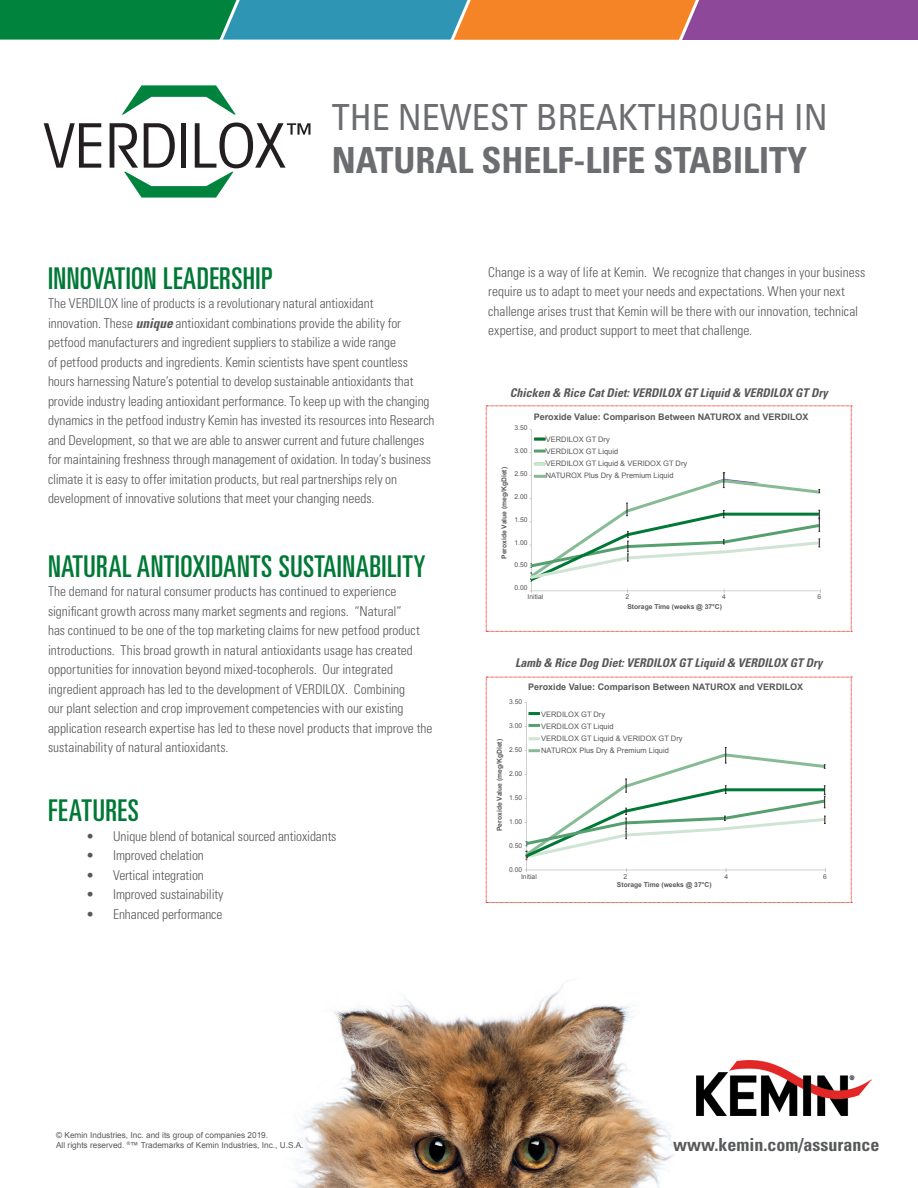
<style>
.page{position:relative;width:918px;height:1188px;background:#fff}
.page>*{position:absolute;margin:0;border:0;box-sizing:border-box;transform-origin:0 0}
.t1{font:700 condensed 36px "Univers LT Std";color:#6c6d70}
.t2{font:condensed 36px "Univers LT Std";color:#6c6d70}
.t3{font:ultra-condensed 30px "Univers LT Std";letter-spacing:.015em;color:#007836}
.t4{font:700 condensed 18px "Univers LT Std";color:#57585a}
.Body_Copy{font:300 condensed 13.5px/19.5px "Univers LT Std";color:#57585a}
.t5{font:italic 700 condensed 12px "Univers LT Std";color:#57585a}
.t6{font:700 9px "Arial";color:#57585a}
.t7{font:8.25px "Arial";color:#57585a}
.t8{font:7.5px "Arial";color:#57585a}
.t9{font:700 6.75px "Arial";color:#57585a}
.t10{font:6.75px "Arial";color:#57585a}
.s1{font-weight:700;font-style:italic}
</style>
<div class="page">
<img style="left:296px;top:980px;width:379px;height:208px">
<svg style="left:44px;top:123px;width:57px;height:45px"></svg>
<svg style="left:122px;top:85px;width:114px;height:30px"></svg>
<svg style="left:110px;top:123px;width:200px;height:75px"></svg>
<svg style="left:486px;top:677px;width:366px;height:226px"></svg>
<div style="left:528px;top:683px;width:292px;height:15px;background:#fff"></div>
<div style="left:528px;top:884px;width:298px;height:11px;background:#fff"></div>
<div style="left:516px;top:882px;width:297px;height:12px;background:#fff"></div>
<div style="left:497px;top:699px;width:10px;height:172px;background:#fff"></div>
<div style="left:508px;top:699px;width:14px;height:175px;background:#fff"></div>
<div style="left:513px;top:874px;width:32px;height:6px;background:#fff"></div>
<div style="left:609px;top:874px;width:32px;height:7px;background:#fff"></div>
<div style="left:711px;top:874px;width:31px;height:7px;background:#fff"></div>
<div style="left:809px;top:874px;width:32px;height:7px;background:#fff"></div>
<div style="left:541px;top:704px;width:147px;height:57px;background:#fff"></div>
<svg style="left:486px;top:406px;width:366px;height:226px"></svg>
<div style="left:513px;top:425px;width:15px;height:169px;background:#fff"></div>
<div style="left:519px;top:594px;width:32px;height:6px;background:#fff"></div>
<div style="left:611px;top:594px;width:32px;height:7px;background:#fff"></div>
<div style="left:708px;top:594px;width:32px;height:7px;background:#fff"></div>
<div style="left:804px;top:594px;width:32px;height:7px;background:#fff"></div>
<div style="left:526px;top:604px;width:298px;height:11px;background:#fff"></div>
<div style="left:501px;top:427px;width:11px;height:172px;background:#fff"></div>
<div style="left:546px;top:429px;width:147px;height:55px;background:#fff"></div>
<div style="left:534px;top:414px;width:284px;height:9px;background:#fff"></div>
<svg style="left:0;top:0;width:918px;height:40px;background:#6e7b6f"></svg>
<img style="left:696px;top:1060px;width:176px;height:55px">
<p class="t2" style="left:332px;top:94px;width:498px">THE NEWEST BREAKTHROUGH IN</p>
<p class="t1" style="left:332px;top:138px;width:477px">NATURAL SHELF-LIFE STABILITY</p>
<p class="t3" style="left:48px;top:261px;width:226px">INNOVATION LEADERSHIP</p>
<p class="Body_Copy" style="left:48px;top:294px;width:388px">The VERDILOX line of products is a revolutionary natural antioxidant<br>innovation. These <span class="s1">unique</span> antioxidant combinations provide the ability for petfood manufacturers and ingredient suppliers to stabilize a wide range<br>of petfood products and ingredients. Kemin scientists have spent countless hours harnessing Nature’s potential to develop sustainable antioxidants that provide industry leading antioxidant performance. To keep up with the changing dynamics in the petfood industry Kemin has invested its resources into Research and Development, so that we are able to answer current and future challenges for maintaining freshness through management of oxidation. In today’s business climate it is easy to offer imitation products, but real partnerships rely on development of innovative solutions that meet your changing needs.</p>
<p class="t3" style="left:48px;top:549px;width:379px">NATURAL ANTIOXIDANTS SUSTAINABILITY</p>
<p class="Body_Copy" style="left:48px;top:582px;width:386px">The demand for natural consumer products has continued to experience significant growth across many market segments and regions. “Natural”<br>has continued to be one of the top marketing claims for new petfood product introductions. This broad growth in natural antioxidants usage has created opportunities for innovation beyond mixed-tocopherols. Our integrated ingredient approach has led to the development of VERDILOX. Combining<br>our plant selection and crop improvement competencies with our existing application research expertise has led to these novel products that improve the sustainability of natural antioxidants.</p>
<p class="t3" style="left:48px;top:793px;width:92px">FEATURES</p>
<p class="Body_Copy" style="left:86px;top:826px;width:252px">• Unique blend of botanical sourced antioxidants</p>
<p class="Body_Copy" style="left:86px;top:846px;width:119px">• Improved chelation</p>
<p class="Body_Copy" style="left:86px;top:865px;width:119px">• Vertical integration</p>
<p class="Body_Copy" style="left:86px;top:885px;width:139px">• Improved sustainability</p>
<p class="Body_Copy" style="left:86px;top:904px;width:138px">• Enhanced performance</p>
<p class="Body_Copy" style="left:488px;top:262px;width:379px">Change is a way of life at Kemin. We recognize that changes in your business require us to adapt to meet your needs and expectations. When your next challenge arises trust that Kemin will be there with our innovation, technical expertise, and product support to meet that challenge.</p>
<p class="t5" style="left:510px;top:385px;width:320px">Chicken &amp; Rice Cat Diet: VERDILOX GT Liquid &amp; VERDILOX GT Dry</p>
<p class="t10" style="left:514px;top:423px;width:15px">3.50</p>
<p class="t10" style="left:514px;top:446px;width:15px">3.00</p>
<p class="t10" style="left:514px;top:469px;width:15px">2.50</p>
<p class="t10" style="left:514px;top:492px;width:15px">2.00</p>
<p class="t10" style="left:514px;top:515px;width:15px">1.50</p>
<p class="t10" style="left:514px;top:538px;width:15px">1.00</p>
<p class="t10" style="left:514px;top:561px;width:15px">0.50</p>
<p class="t10" style="left:514px;top:584px;width:15px">0.00</p>
<p class="t10" style="left:528px;top:592px;width:17px">Initial</p>
<p class="t10" style="left:625px;top:593px;width:5px">2</p>
<p class="t10" style="left:722px;top:593px;width:5px">4</p>
<p class="t10" style="left:818px;top:593px;width:5px">6</p>
<p class="t9" style="left:627px;top:602px;width:96px">Storage Time (weeks @ 37°C)</p>
<p class="t6" style="left:534px;top:411px;width:276px">Peroxide Value: Comparison Between NATUROX and VERDILOX</p>
<p class="t8" style="left:546px;top:434px;width:66px">VERDILOX GT Dry</p>
<p class="t8" style="left:546px;top:446px;width:74px">VERDILOX GT Liquid</p>
<p class="t8" style="left:546px;top:458px;width:143px">VERDILOX GT Liquid &amp; VERIDOX GT Dry</p>
<p class="t8" style="left:546px;top:470px;width:129px">NATUROX Plus Dry &amp; Premium Liquid</p>
<p class="t9" style="left:499px;top:559px;width:93px;rotate:-90deg">Peroxide Value (meg/KgDiet)</p>
<p class="t5" style="left:515px;top:656px;width:309px">Lamb &amp; Rice Dog Diet: VERDILOX GT Liquid &amp; VERDILOX GT Dry</p>
<p class="t6" style="left:528px;top:681px;width:276px">Peroxide Value: Comparison Between NATUROX and VERDILOX</p>
<p class="t10" style="left:509px;top:697px;width:15px">3.50</p>
<p class="t10" style="left:509px;top:721px;width:15px">3.00</p>
<p class="t10" style="left:509px;top:745px;width:15px">2.50</p>
<p class="t10" style="left:509px;top:769px;width:15px">2.00</p>
<p class="t10" style="left:509px;top:793px;width:15px">1.50</p>
<p class="t10" style="left:509px;top:817px;width:15px">1.00</p>
<p class="t10" style="left:509px;top:841px;width:15px">0.50</p>
<p class="t10" style="left:509px;top:865px;width:15px">0.00</p>
<p class="t10" style="left:521px;top:872px;width:17px">Initial</p>
<p class="t10" style="left:623px;top:872px;width:5px">2</p>
<p class="t10" style="left:725px;top:872px;width:5px">4</p>
<p class="t10" style="left:823px;top:872px;width:5px">6</p>
<p class="t8" style="left:541px;top:709px;width:66px">VERDILOX GT Dry</p>
<p class="t8" style="left:541px;top:721px;width:74px">VERDILOX GT Liquid</p>
<p class="t8" style="left:541px;top:733px;width:143px">VERDILOX GT Liquid &amp; VERIDOX GT Dry</p>
<p class="t8" style="left:541px;top:745px;width:129px">NATUROX Plus Dry &amp; Premium Liquid</p>
<p class="t9" style="left:495px;top:831px;width:93px;rotate:-90deg">Peroxide Value (meg/KgDiet)</p>
<p class="t9" style="left:617px;top:880px;width:96px">Storage Time (weeks @ 37°C)</p>
<p class="t9" style="left:630px;top:882px;width:96px">Storage Time (weeks @ 37°C)</p>
<p class="t7" style="left:56px;top:1129px;width:213px">© Kemin Industries, Inc. and its group of companies 2019.</p>
<p class="t7" style="left:56px;top:1139px;width:249px">All rights reserved. <sup>®</sup>™ Trademarks of Kemin Industries, Inc., U.S.A.</p>
<p class="t4" style="left:673px;top:1133px;width:208px">www.kemin.com/assurance</p>
</div>
